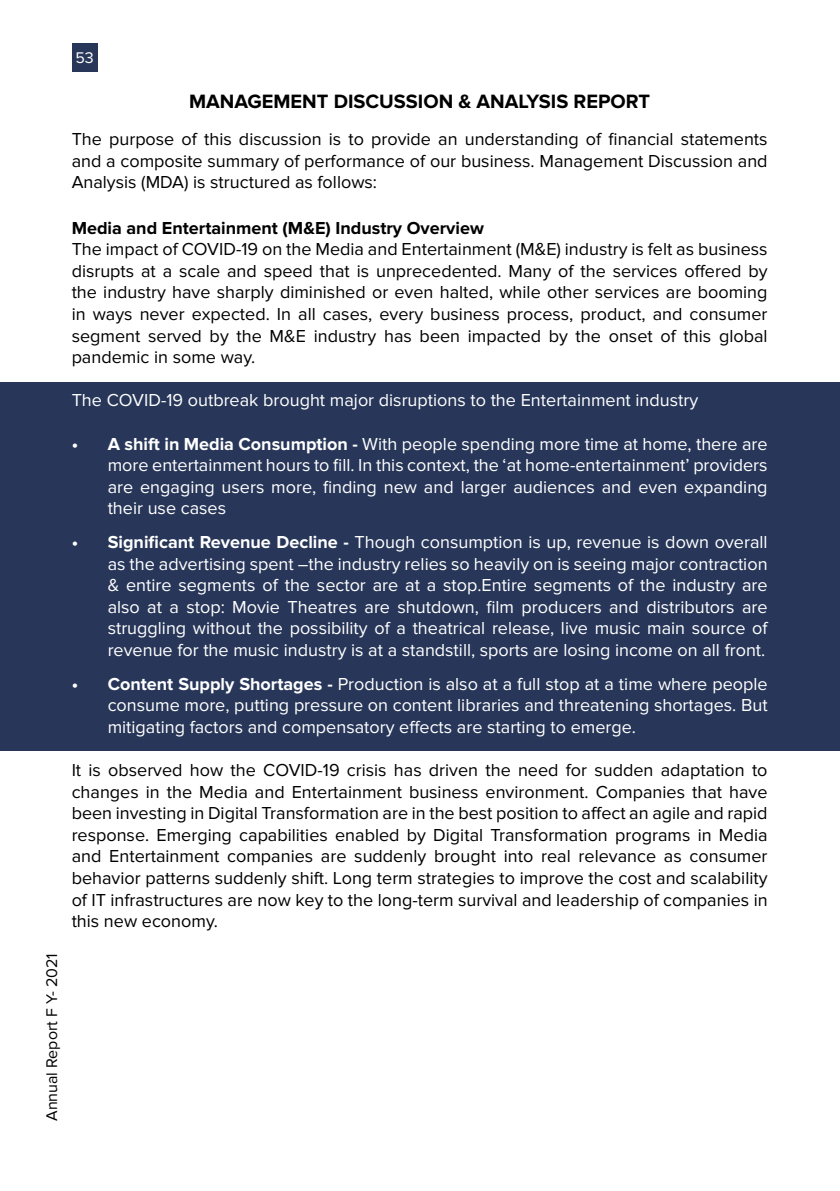
<style>
.page{position:relative;width:840px;height:1191px;background:#fff}
.page>*{position:absolute;margin:0;border:0;box-sizing:border-box;transform-origin:0 0}
.t1{font:700 20px "Proxima Nova";color:#000}
.t2{font:18px/21.6px "Proxima Nova";color:#000;text-align:justify}
.t3{font:18px/21.6px "Proxima Nova";color:#fff;text-align:justify}
.t4{font:700 18px "Proxima Nova";color:#000}
.t5{font:16px "Proxima Nova";color:#000}
.t6{font:16px "Proxima Nova";color:#fff}
.s1{font-weight:700}
</style>
<div class="page">
<div style="left:72px;top:43px;width:25px;height:29px;background:#283759"></div>
<div style="left:0;top:382px;width:840px;height:369px;background:#283759"></div>
<p class="t6" style="left:75px;top:48px;width:20px">53</p>
<p class="t1" style="left:189px;top:90px;width:462px">MANAGEMENT DISCUSSION &amp; ANALYSIS REPORT</p>
<p class="t2" style="left:72px;top:129px;width:697px">The purpose of this discussion is to provide an understanding of financial statements and a composite summary of performance of our business. Management Discussion and Analysis (MDA) is structured as follows:</p>
<p class="t5" style="left:43px;top:1121px;width:169px;rotate:-90deg">Annual Report F Y- 2021</p>
<p class="t4" style="left:72px;top:217px;width:414px">Media and Entertainment (M&amp;E) Industry Overview</p>
<p class="t2" style="left:72px;top:239px;width:697px">The impact of COVID-19 on the Media and Entertainment (M&amp;E) industry is felt as business disrupts at a scale and speed that is unprecedented. Many of the services offered by the industry have sharply diminished or even halted, while other services are booming in ways never expected. In all cases, every business process, product, and consumer segment served by the M&amp;E industry has been impacted by the onset of this global pandemic in some way.</p>
<p class="t3" style="left:72px;top:390px;width:628px">The COVID-19 outbreak brought major disruptions to the Entertainment industry</p>
<p class="t3" style="left:108px;top:433px;width:661px;text-indent:-36px"><span class="s1">• A shift in Media Consumption -</span> With people spending more time at home, there are more entertainment hours to fill. In this context, the ‘at home-entertainment’ providers are engaging users more, finding new and larger audiences and even expanding their use cases</p>
<p class="t3" style="left:108px;top:531px;width:661px;text-indent:-36px"><span class="s1">• Significant Revenue Decline -</span> Though consumption is up, revenue is down overall as the advertising spent –the industry relies so heavily on is seeing major contraction &amp; entire segments of the sector are at a stop.Entire segments of the industry are also at a stop: Movie Theatres are shutdown, film producers and distributors are struggling without the possibility of a theatrical release, live music main source of revenue for the music industry is at a standstill, sports are losing income on all front.</p>
<p class="t3" style="left:108px;top:673px;width:661px;text-indent:-36px"><span class="s1">• Content Supply Shortages -</span> Production is also at a full stop at a time where people consume more, putting pressure on content libraries and threatening shortages. But mitigating factors and compensatory effects are starting to emerge.</p>
<p class="t2" style="left:72px;top:759px;width:697px">It is observed how the COVID-19 crisis has driven the need for sudden adaptation to changes in the Media and Entertainment business environment. Companies that have been investing in Digital Transformation are in the best position to affect an agile and rapid response. Emerging capabilities enabled by Digital Transformation programs in Media and Entertainment companies are suddenly brought into real relevance as consumer behavior patterns suddenly shift. Long term strategies to improve the cost and scalability of IT infrastructures are now key to the long-term survival and leadership of companies in this new economy.</p>
</div>
